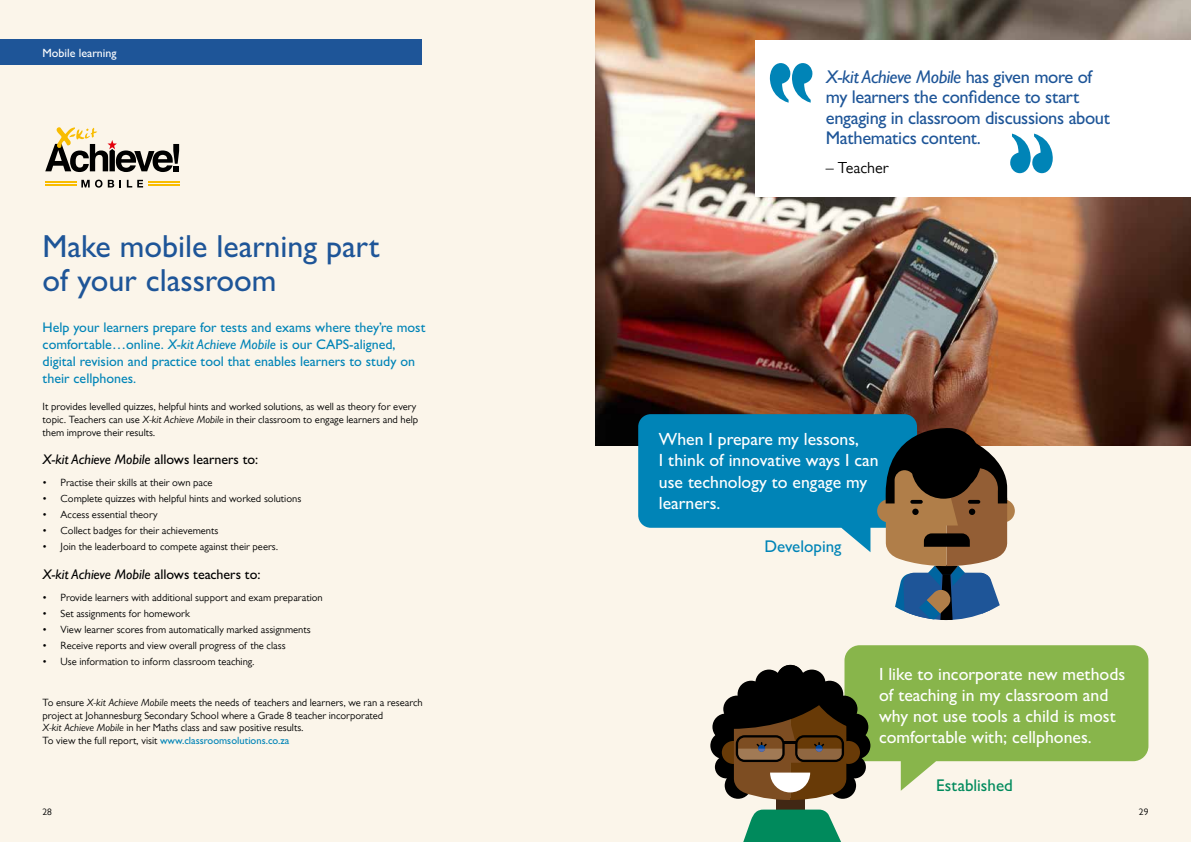
<style>
.page{position:relative;width:1191px;height:842px;background:#fbf5ea}
.page>*{position:absolute;margin:0;border:0;box-sizing:border-box;transform-origin:0 0}
.t1{font:500 32px/34px "Gill Sans MT Pro";color:#1e5598}
.t2{font:500 18.5px/20.3px "Gill Sans MT Pro";letter-spacing:-.02em;color:#1e5598}
.t3{font:500 17.7px/21.2px "Gill Sans MT Pro";color:#fff}
.t4{font:500 17px "Gill Sans MT Pro";color:#008a5c}
.t5{font:500 17px "Gill Sans MT Pro";color:#0084b7}
.t6{font:16px "Gill Sans MT Pro";color:#000}
.t7{font:500 14px/16.8px "Gill Sans MT Pro";color:#0084b7}
.t8{font:italic 500 14px "Gill Sans MT Pro";color:#000}
.t9{font:500 12px "Gill Sans MT Pro";color:#fff}
.t10{font:10.5px/12.6px "Gill Sans MT Pro";color:#000}
.t11{font:9.5px "Gill Sans MT Pro";color:#000}
.s1{font-style:italic}
.s2{font-family:"Gill Sans MT Std";font-style:italic}
.s3{font-style:normal}
.s4{font-weight:500;color:#0084b7}
</style>
<div class="page">
<svg style="left:45px;top:127px;width:134px;height:45px"></svg>
<svg style="left:81px;top:180px;width:21px;height:8px"></svg>
<svg style="left:108px;top:180px;width:13px;height:7px"></svg>
<svg style="left:127px;top:180px;width:16px;height:7px"></svg>
<hr style="left:45px;top:182px;width:31px;height:1px;background:#f8bc00">
<hr style="left:45px;top:184px;width:31px;height:1px;background:#f8bc00">
<hr style="left:148px;top:182px;width:31px;height:1px;background:#f8bc00">
<hr style="left:148px;top:184px;width:31px;height:1px;background:#f8bc00">
<img style="left:595px;top:0;width:596px;height:445px">
<div style="left:755px;top:40px;width:436px;height:157px;background:#fff"></div>
<svg style="left:770px;top:63px;width:42px;height:40px"></svg>
<svg style="left:1010px;top:134px;width:42px;height:39px"></svg>
<svg style="left:844px;top:645px;width:304px;height:146px;fill:#88b54b"></svg>
<div style="left:798px;top:669px;width:27px;height:27px;background:#000;border-radius:50%"></div>
<div style="left:830px;top:696px;width:27px;height:26px;background:#000;border-radius:50%"></div>
<div style="left:841px;top:713px;width:27px;height:27px;background:#000;border-radius:50%"></div>
<div style="left:843px;top:732px;width:27px;height:27px;background:#000;border-radius:50%"></div>
<div style="left:843px;top:756px;width:23px;height:22px;background:#000;border-radius:50%"></div>
<div style="left:829px;top:772px;width:27px;height:27px;background:#000;border-radius:50%"></div>
<div style="left:777px;top:665px;width:27px;height:27px;background:#000;border-radius:50%"></div>
<div style="left:755px;top:669px;width:27px;height:27px;background:#000;border-radius:50%"></div>
<div style="left:723px;top:696px;width:27px;height:26px;background:#000;border-radius:50%"></div>
<div style="left:712px;top:713px;width:27px;height:27px;background:#000;border-radius:50%"></div>
<div style="left:710px;top:732px;width:27px;height:27px;background:#000;border-radius:50%"></div>
<div style="left:715px;top:756px;width:23px;height:22px;background:#000;border-radius:50%"></div>
<svg style="left:724px;top:772px;width:27px;height:27px"></svg>
<div style="left:775px;top:798px;width:29px;height:11px;background:#412714"></div>
<div style="left:837px;top:741px;width:23px;height:23px;background:#683a07;border-radius:50%"></div>
<div style="left:722px;top:741px;width:23px;height:23px;background:#683a07;border-radius:50%"></div>
<svg style="left:743px;top:809px;width:98px;height:33px;background:#269971"></svg>
<svg style="left:730px;top:681px;width:123px;height:119px"></svg>
<div style="left:0;top:40px;width:422px;height:25px;background:#1e5598"></div>
<svg style="left:638px;top:414px;width:377px;height:206px"></svg>
<p class="t9" style="left:43px;top:45px;width:76px">Mobile learning</p>
<h1 class="t1" style="left:43px;top:229px;width:339px">Make mobile learning part of your classroom</h1>
<h3 class="t7" style="left:43px;top:319px;width:384px">Help your learners prepare for tests and exams where they’re most comfortable…online. <span class="s1">X-kit Achieve Mobile</span> is our CAPS-aligned, digital revision and practice tool that enables learners to study on their cellphones.</h3>
<p class="t10" style="left:43px;top:400px;width:377px;line-height:13px">It provides levelled quizzes, helpful hints and worked solutions, as well as theory for every topic. Teachers can use <span class="s2">X-kit Achieve Mobile</span> in their classroom to engage learners and help them improve their results.</p>
<h3 class="t8" style="left:43px;top:450px;width:217px">X-kit Achieve Mobile <span class="s3">allows learners to:</span></h3>
<p class="t10" style="left:43px;top:476px;width:172px">• Practise their skills at their own pace</p>
<p class="t10" style="left:43px;top:492px;width:260px">• Complete quizzes with helpful hints and worked solutions</p>
<p class="t10" style="left:43px;top:508px;width:117px">• Access essential theory</p>
<p class="t10" style="left:43px;top:524px;width:177px">• Collect badges for their achievements</p>
<p class="t10" style="left:43px;top:540px;width:237px">• Join the leaderboard to compete against their peers.</p>
<h3 class="t8" style="left:43px;top:566px;width:219px">X-kit Achieve Mobile <span class="s3">allows teachers to:</span></h3>
<p class="t10" style="left:43px;top:591px;width:282px">• Provide learners with additional support and exam preparation</p>
<p class="t10" style="left:43px;top:607px;width:149px">• Set assignments for homework</p>
<p class="t10" style="left:43px;top:623px;width:269px">• View learner scores from automatically marked assignments</p>
<p class="t10" style="left:43px;top:639px;width:244px">• Receive reports and view overall progress of the class</p>
<p class="t10" style="left:43px;top:655px;width:214px">• Use information to inform classroom teaching.</p>
<p class="t10" style="left:43px;top:696px;width:381px">To ensure <span class="s1">X-kit Achieve Mobile</span> meets the needs of teachers and learners, we ran a research project at Johannesburg Secondary School where a Grade 8 teacher incorporated<br><span class="s1">X-kit Achieve Mobile</span> in her Maths class and saw positive results.<br>To view the full report, visit <span class="s4">www.classroomsolutions.co.za</span></p>
<h2 class="t2" style="left:826px;top:67px;width:286px"><span class="s1">X-kit Achieve Mobile</span> has given more of my learners the confidence to start engaging in classroom discussions about Mathematics content.</h2>
<h3 class="t6" style="left:826px;top:158px;width:64px">– Teacher</h3>
<h3 class="t3" style="left:659px;top:428px;width:221px">When I prepare my lessons,<br>I think of innovative ways I can use technology to engage my learners.</h3>
<h3 class="t5" style="left:764px;top:536px;width:79px">Developing</h3>
<h3 class="t3" style="left:879px;top:663px;width:248px">I like to incorporate new methods of teaching in my classroom and why not use tools a child is most comfortable with; cellphones.</h3>
<h3 class="t4" style="left:936px;top:775px;width:78px">Established</h3>
<p class="t11" style="left:43px;top:806px;width:11px">28</p>
<p class="t11" style="left:1139px;top:806px;width:11px">29</p>
</div>
